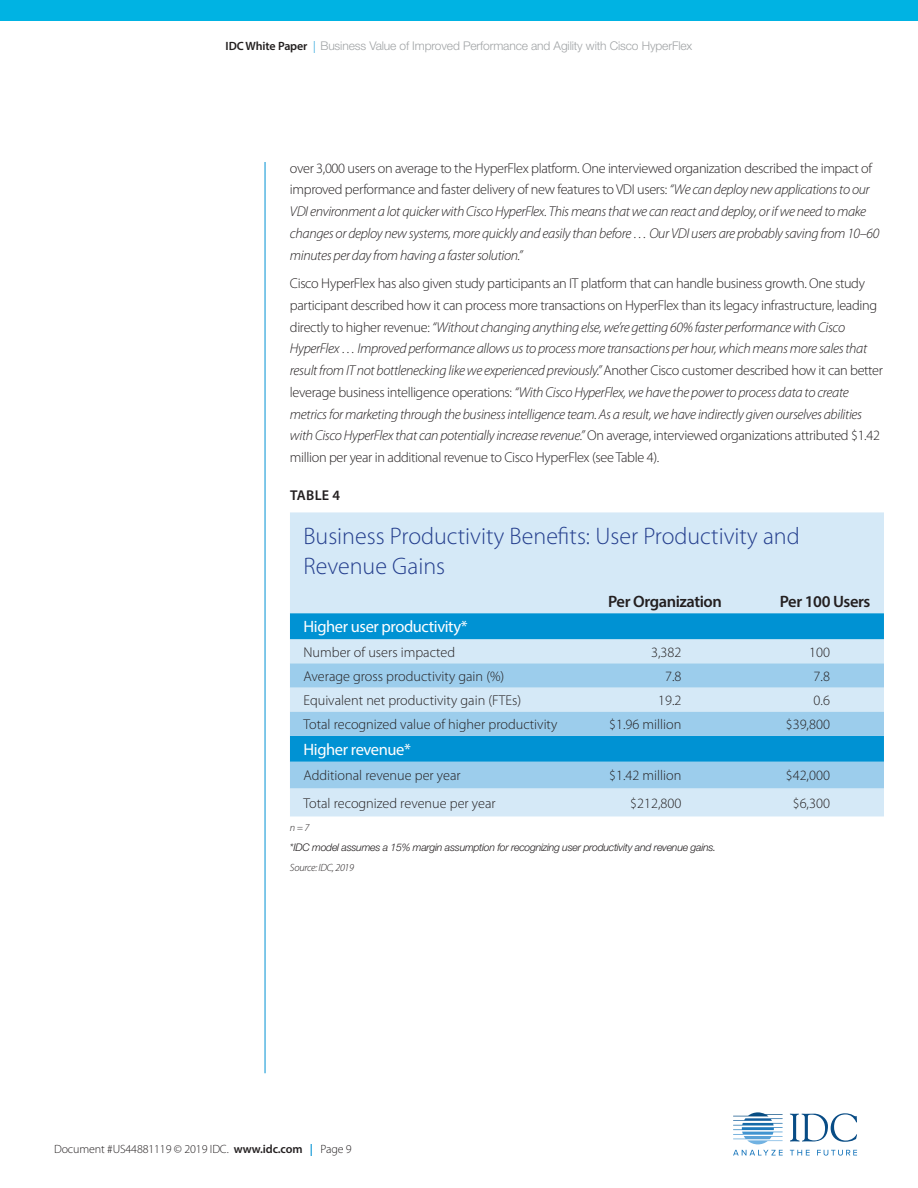
<style>
.page{position:relative;width:918px;height:1188px;background:#fff}
.page>*{position:absolute;margin:0;border:0;box-sizing:border-box;transform-origin:0 0}
.IDC_figure_title{font:300 24px/30px "Myriad Pro";color:#253f8e}
.IDC_table_subheader{font:16.5px "Myriad Pro";letter-spacing:-.025em;color:#fff}
.IDC_table_header{font:600 16.5px "Myriad Pro";letter-spacing:-.025em;color:#231f20}
.IDC_copy{font:italic 300 14.25px/21.8px "Myriad Pro";letter-spacing:-.025em;color:#231f20}
.IDC_table_copy{font:300 14.25px "Myriad Pro";color:#231f20}
.IDC_figure_table_num{font:600 14.25px "Myriad Pro";letter-spacing:.02em;color:#231f20}
.t1{font:300 12px "Helvetica Neue LT Std";letter-spacing:-.01em;color:#a1a4a6}
.t2{font:300 12px "Myriad Pro";letter-spacing:-.01em;color:#231f20}
.IDC_source{font:italic 300 10.5px "Helvetica Neue LT Std";letter-spacing:-.025em;color:#231f20}
.IDC_source_next_to_n{font:italic 300 10.5px "Myriad Pro";letter-spacing:-.025em;color:#231f20}
.IDC_source-2{font:italic 300 10.5px "Myriad Pro";color:#231f20}
.s1{font-family:"Myriad Pro";font-weight:600;color:#221f1f}
.s2{font-family:"Myriad Pro";color:#0092d3}
.s3{font-style:normal}
.s4{font-weight:600}
.s5{font-weight:600;color:#0092d3}
</style>
<div class="page">
<svg style="left:790px;top:1113px;width:67px;height:29px"></svg>
<svg style="left:733px;top:1150px;width:50px;height:5px"></svg>
<svg style="left:790px;top:1150px;width:20px;height:5px"></svg>
<svg style="left:817px;top:1150px;width:40px;height:6px"></svg>
<svg style="left:733px;top:1112px;width:50px;height:32px"></svg>
<div style="left:0;top:0;width:918px;height:21px;background:#00b3e3"></div>
<hr style="left:265px;top:162px;width:1px;height:911px;background:#0092d3">
<div style="left:290px;top:512px;width:594px;height:304px;background:#d5e9f7"></div>
<svg style="left:290px;top:613px;width:594px;height:50px;background:#66bce4"></svg>
<svg style="left:290px;top:663px;width:594px;height:125px;background:#87c6e9"></svg>
<p class="t1" style="left:226px;top:39px;width:468px"><span class="s1">IDC White Paper</span> <span class="s2">|</span> Business Value of Improved Performance and Agility with Cisco HyperFlex</p>
<p class="IDC_copy" style="left:290px;top:157px;width:591px"><span class="s3">over 3,000 users on average to the HyperFlex platform. One interviewed organization described the impact of improved performance and faster delivery of new features to VDI users:</span> “We can deploy new applications to our VDI environment a lot quicker with Cisco HyperFlex. This means that we can react and deploy, or if we need to make changes or deploy new systems, more quickly and easily than before … Our VDI users are probably saving from 10–60 minutes per day from having a faster solution.”</p>
<p class="IDC_copy" style="left:290px;top:272px;width:595px"><span class="s3">Cisco HyperFlex has also given study participants an IT platform that can handle business growth. One study participant described how it can process more transactions on HyperFlex than its legacy infrastructure, leading directly to higher revenue:</span> “Without changing anything else, we’re getting 60% faster performance with Cisco HyperFlex … Improved performance allows us to process more transactions per hour, which means more sales that result from IT not bottlenecking like we experienced previously.” <span class="s3">Another Cisco customer described how it can better leverage business intelligence operations:</span> “With Cisco HyperFlex, we have the power to process data to create metrics for marketing through the business intelligence team. As a result, we have indirectly given ourselves abilities with Cisco HyperFlex that can potentially increase revenue.” <span class="s3">On average, interviewed organizations attributed $1.42 million per year in additional revenue to Cisco HyperFlex (see Table 4).</span></p>
<p class="IDC_figure_table_num" style="left:290px;top:486px;width:51px">TABLE 4</p>
<p class="IDC_figure_title" style="left:303px;top:521px;width:498px">Business Productivity Benefits: User Productivity and<br>Revenue Gains</p>
<p class="IDC_table_header" style="left:608px;top:591px;width:115px">Per Organization</p>
<p class="IDC_table_header" style="left:780px;top:591px;width:92px">Per 100 Users</p>
<p class="IDC_table_subheader" style="left:303px;top:617px;width:166px">Higher user productivity*</p>
<p class="IDC_table_copy" style="left:303px;top:643px;width:153px">Number of users impacted</p>
<p class="IDC_table_copy" style="left:651px;top:643px;width:32px">3,382</p>
<p class="IDC_table_copy" style="left:809px;top:643px;width:22px">100</p>
<p class="IDC_table_copy" style="left:303px;top:667px;width:202px">Average gross productivity gain (%)</p>
<p class="IDC_table_copy" style="left:665px;top:667px;width:18px">7.8</p>
<p class="IDC_table_copy" style="left:814px;top:667px;width:18px">7.8</p>
<p class="IDC_table_copy" style="left:303px;top:692px;width:219px">Equivalent net productivity gain (FTEs)</p>
<p class="IDC_table_copy" style="left:658px;top:692px;width:25px">19.2</p>
<p class="IDC_table_copy" style="left:814px;top:692px;width:18px">0.6</p>
<p class="IDC_table_copy" style="left:303px;top:716px;width:256px">Total recognized value of higher productivity</p>
<p class="IDC_table_copy" style="left:609px;top:716px;width:74px">$1.96 million</p>
<p class="IDC_table_copy" style="left:786px;top:716px;width:46px">$39,800</p>
<p class="IDC_table_subheader" style="left:303px;top:739px;width:109px">Higher revenue*</p>
<p class="IDC_table_copy" style="left:303px;top:767px;width:159px">Additional revenue per year</p>
<p class="IDC_table_copy" style="left:609px;top:767px;width:74px">$1.42 million</p>
<p class="IDC_table_copy" style="left:786px;top:767px;width:46px">$42,000</p>
<p class="IDC_table_copy" style="left:303px;top:794px;width:194px">Total recognized revenue per year</p>
<p class="IDC_table_copy" style="left:630px;top:794px;width:53px">$212,800</p>
<p class="IDC_table_copy" style="left:793px;top:794px;width:39px">$6,300</p>
<p class="IDC_source-2" style="left:290px;top:821px;width:21px">n = 7</p>
<p class="IDC_source" style="left:290px;top:841px;width:428px">*IDC model assumes a 15% margin assumption for recognizing user productivity and revenue gains.</p>
<p class="IDC_source_next_to_n" style="left:290px;top:861px;width:66px">Source: IDC, 2019</p>
<p class="t2" style="left:54px;top:1141px;width:299px">Document #US44881119 © 2019 IDC. <span class="s4">www.idc.com</span> <span class="s5">|</span> Page 9</p>
</div>
